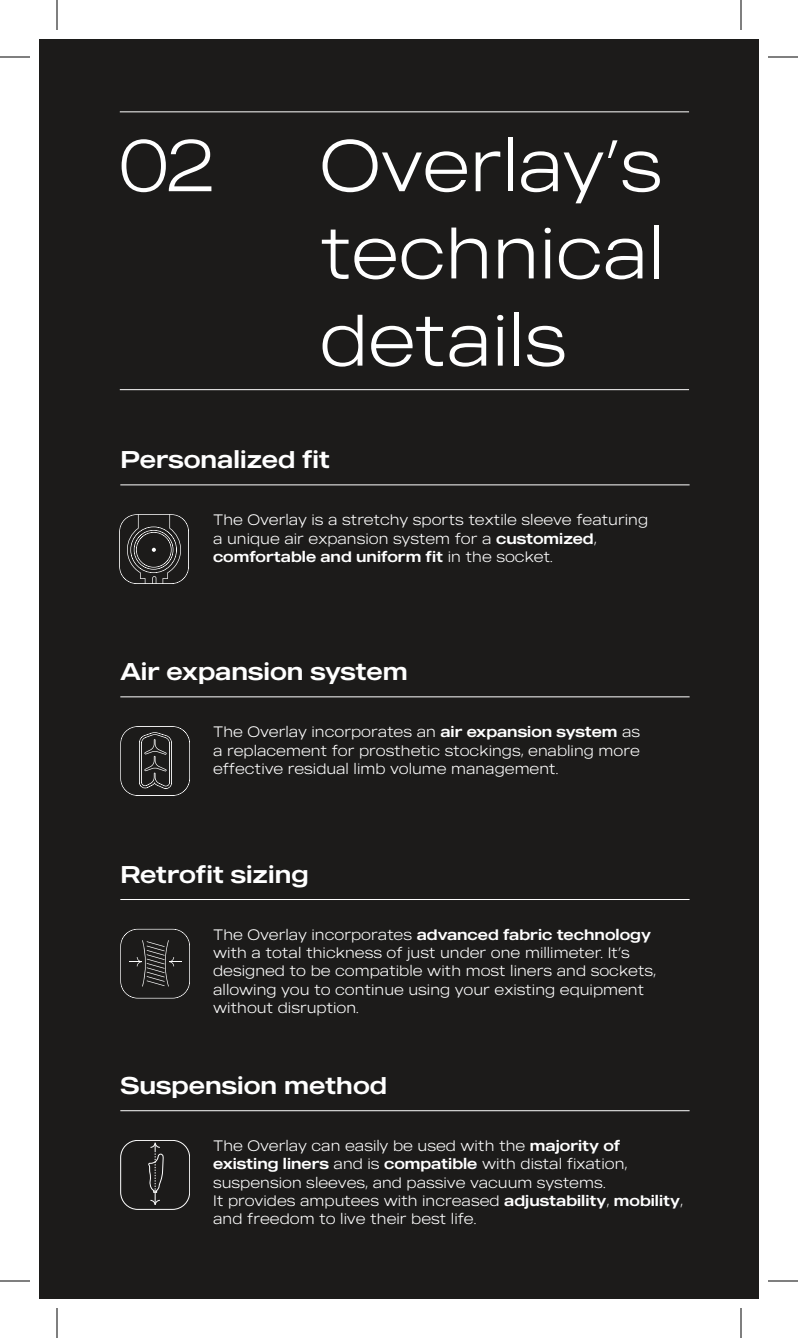
<style>
.page{position:relative;width:798px;height:1338px;background:#fff}
.page>*{position:absolute;margin:0;border:0;box-sizing:border-box;transform-origin:0 0}
.t1{font:100 72.6px/87.2px "MADE Outer Sans";color:#fff;text-align:justify}
.t2{font:24.2px "MADE Outer Sans";color:#fff}
.t3{font:100 15.2px/18.2px "MADE Outer Sans";color:#fff}
.s1{font-weight:400}
</style>
<div class="page">
<div style="left:39px;top:39px;width:720px;height:1260px;background:#1c1b1a"></div>
<hr style="left:120px;top:111px;width:569px;height:1px;background:#fff">
<hr style="left:120px;top:389px;width:569px;height:1px;background:#fff">
<hr style="left:120px;top:485px;width:570px;height:1px;background:#fff">
<svg style="left:119px;top:514px;width:70px;height:70px"></svg>
<hr style="left:120px;top:899px;width:570px;height:1px;background:#fff">
<svg style="left:120px;top:929px;width:70px;height:70px"></svg>
<hr style="left:120px;top:1110px;width:570px;height:1px;background:#fff">
<div style="left:120px;top:1140px;width:70px;height:70px;border:1px solid #fff;border-radius:17px"></div>
<svg style="left:148px;top:1140px;width:16px;height:65px"></svg>
<hr style="left:120px;top:696px;width:570px;height:1px;background:#fff">
<svg style="left:120px;top:726px;width:70px;height:70px"></svg>
<hr style="left:0;top:57px;width:30px;height:1px;background:#000">
<hr style="left:768px;top:57px;width:30px;height:1px;background:#000">
<hr style="left:0;top:1281px;width:30px;height:1px;background:#000">
<hr style="left:768px;top:1281px;width:30px;height:1px;background:#000">
<hr style="left:57px;top:0;width:1px;height:30px;background:#000">
<hr style="left:57px;top:1308px;width:1px;height:30px;background:#000">
<hr style="left:741px;top:0;width:1px;height:30px;background:#000">
<hr style="left:741px;top:1308px;width:1px;height:30px;background:#000">
<h1 class="t1" style="left:119px;top:120px;width:97px">02</h1>
<h1 class="t1" style="left:320px;top:120px;width:347px">Overlay’s technical details</h1>
<h2 class="t2" style="left:120px;top:444px;width:211px">Personalized fit</h2>
<p class="t3" style="left:213px;top:511px;width:437px">The Overlay is a stretchy sports textile sleeve featuring a unique air expansion system for a <span class="s1">customized</span>, <span class="s1">comfortable and uniform fit</span> in the socket.</p>
<h2 class="t2" style="left:120px;top:656px;width:289px">Air expansion system</h2>
<p class="t3" style="left:213px;top:723px;width:429px;text-align:justify">The Overlay incorporates an <span class="s1">air expansion system</span> as a replacement for prosthetic stockings, enabling more effective residual limb volume management.</p>
<h2 class="t2" style="left:120px;top:858px;width:190px">Retrofit sizing</h2>
<p class="t3" style="left:213px;top:925px;width:444px">The Overlay incorporates <span class="s1">advanced fabric technology </span>with a total thickness of just under one millimeter. It’s designed to be compatible with most liners and sockets, allowing you to continue using your existing equipment without disruption.</p>
<h2 class="t2" style="left:120px;top:1070px;width:268px">Suspension method</h2>
<p class="t3" style="left:213px;top:1136px;width:471px">The Overlay can easily be used with the <span class="s1">majority of existing liners</span> and is <span class="s1">compatible</span> with distal fixation, suspension sleeves, and passive vacuum systems.<br>It provides amputees with increased <span class="s1">adjustability</span>, <span class="s1">mobility</span>, and freedom to live their best life.</p>
</div>
